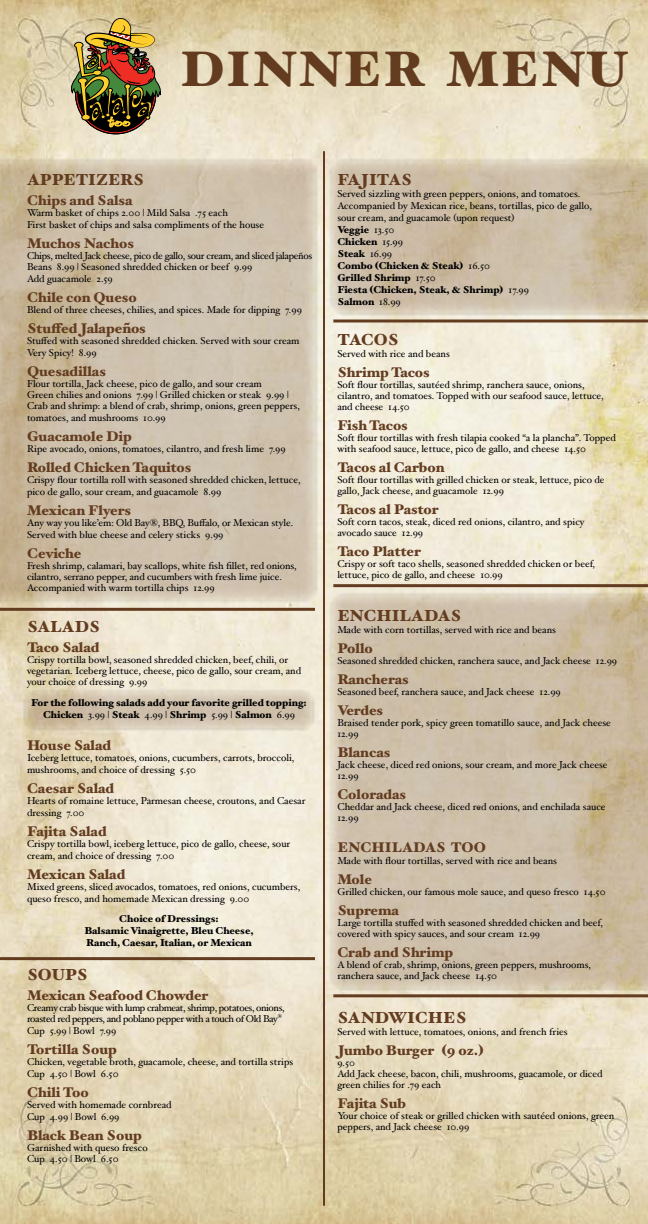
<style>
.page{position:relative;width:648px;height:1224px;background:#fff}
.page>*{position:absolute;margin:0;border:0;box-sizing:border-box;transform-origin:0 0}
.t1{font:900 50px "Hoefler Text";letter-spacing:.03em;color:#633c20}
.t2{font:900 16px "Hoefler Text";color:#633c20}
.t3{font:900 14px "Hoefler Text";color:#633c20}
.t4{font:10px/11px "Hoefler Text";color:#000}
.t5{font:900 10px/12px "Hoefler Text";color:#000;text-align:center}
.t6{font:10px/11px "Hoefler Text";letter-spacing:-.04em;color:#000}
.t7{font:10px/11px "Hoefler Text";letter-spacing:-.03em;color:#000}
.s1{font-weight:400}
.s2{font-weight:900}
</style>
<div class="page">
<img style="left:0;top:0;width:648px;height:1224px">
<svg style="left:71px;top:18px;width:90px;height:116px;background:#8f7648"></svg>
<hr style="left:323px;top:151px;width:2px;height:1055px;background:#633c20">
<hr style="left:333px;top:320px;width:315px;height:2px;background:#633c20">
<hr style="left:333px;top:584px;width:315px;height:3px;background:#633c20">
<hr style="left:333px;top:994px;width:315px;height:3px;background:#633c20">
<hr style="left:0;top:957px;width:315px;height:3px;background:#633c20">
<hr style="left:0;top:608px;width:315px;height:3px;background:#633c20">
<svg style="left:0;top:158px;width:318px;height:445px;background:#cdbfa9"></svg>
<svg style="left:27px;top:693px;width:284px;height:34px;background:#d1c2ac"></svg>
<svg style="left:329px;top:158px;width:319px;height:158px;background:#cdbea6"></svg>
<svg style="left:329px;top:592px;width:319px;height:399px;background:#cebfa7"></svg>
<h1 class="t1" style="left:180px;top:39px;width:449px">DINNER MENU</h1>
<h2 class="t2" style="left:27px;top:170px;width:118px">APPETIZERS</h2>
<h3 class="t3" style="left:27px;top:192px;width:107px">Chips and Salsa</h3>
<p class="t4" style="left:27px;top:206px;width:239px;line-height:12px">Warm basket of chips 2.00 | Mild Salsa .75 each<br>First basket of chips and salsa compliments of the house</p>
<h3 class="t3" style="left:27px;top:235px;width:109px">Muchos Nachos</h3>
<p class="t7" style="left:27px;top:250px;width:287px">Chips, melted Jack cheese, pico de gallo, sour cream, and sliced jalapeños<br>Beans 8.99 | Seasoned shredded chicken or beef 9.99</p>
<p class="t4" style="left:27px;top:273px;width:87px">Add guacamole 2.59</p>
<h3 class="t3" style="left:27px;top:289px;width:111px">Chile con Queso</h3>
<p class="t4" style="left:27px;top:304px;width:276px">Blend of three cheeses, chilies, and spices. Made for dipping 7.99</p>
<h3 class="t3" style="left:27px;top:320px;width:120px">Stuffed Jalapeños</h3>
<p class="t4" style="left:27px;top:334px;width:274px;line-height:12px">Stuffed with seasoned shredded chicken. Served with sour cream<br>Very Spicy! 8.99</p>
<h3 class="t3" style="left:27px;top:363px;width:81px">Quesadillas</h3>
<p class="t4" style="left:27px;top:378px;width:274px">Flour tortilla, Jack cheese, pico de gallo, and sour cream<br>Green chilies and onions 7.99 | Grilled chicken or steak 9.99 |<br>Crab and shrimp: a blend of crab, shrimp, onions, green peppers,</p>
<p class="t4" style="left:27px;top:412px;width:140px">tomatoes, and mushrooms 10.99</p>
<h3 class="t3" style="left:27px;top:428px;width:106px">Guacamole Dip</h3>
<p class="t4" style="left:27px;top:443px;width:260px">Ripe avocado, onions, tomatoes, cilantro, and fresh lime 7.99</p>
<h3 class="t3" style="left:27px;top:459px;width:166px">Rolled Chicken Taquitos</h3>
<p class="t4" style="left:27px;top:473px;width:275px;line-height:12px">Crispy flour tortilla roll with seasoned shredded chicken, lettuce, pico de gallo, sour cream, and guacamole 8.99</p>
<h3 class="t3" style="left:27px;top:502px;width:106px">Mexican Flyers</h3>
<p class="t4" style="left:27px;top:516px;width:268px;line-height:12px">Any way you like’em: Old Bay®, BBQ, Buffalo, or Mexican style.<br>Served with blue cheese and celery sticks 9.99</p>
<h3 class="t3" style="left:27px;top:545px;width:56px">Ceviche</h3>
<p class="t4" style="left:27px;top:560px;width:271px">Fresh shrimp, calamari, bay scallops, white fish fillet, red onions, cilantro, serrano pepper, and cucumbers with fresh lime juice.<br>Accompanied with warm tortilla chips 12.99</p>
<h2 class="t2" style="left:27px;top:617px;width:74px">SALADS</h2>
<h3 class="t3" style="left:27px;top:639px;width:74px">Taco Salad</h3>
<p class="t4" style="left:27px;top:654px;width:276px">Crispy tortilla bowl, seasoned shredded chicken, beef, chili, or vegetarian. Iceberg lettuce, cheese, pico de gallo, sour cream, and your choice of dressing 9.99</p>
<p class="t5" style="left:31px;top:697px;width:277px">For the following salads add your favorite grilled topping:<br>Chicken <span class="s1">3.99 |</span> Steak <span class="s1">4.99 |</span> Shrimp <span class="s1">5.99 |</span> Salmon <span class="s1">6.99</span></p>
<h3 class="t3" style="left:27px;top:737px;width:86px">House Salad</h3>
<p class="t4" style="left:27px;top:752px;width:269px;line-height:12px">Iceberg lettuce, tomatoes, onions, cucumbers, carrots, broccoli, mushrooms, and choice of dressing 5.50</p>
<h3 class="t3" style="left:27px;top:780px;width:89px">Caesar Salad</h3>
<p class="t4" style="left:27px;top:795px;width:280px;line-height:12px">Hearts of romaine lettuce, Parmesan cheese, croutons, and Caesar dressing 7.00</p>
<h3 class="t3" style="left:27px;top:823px;width:81px">Fajita Salad</h3>
<p class="t4" style="left:27px;top:838px;width:265px;line-height:12px">Crispy tortilla bowl, iceberg lettuce, pico de gallo, cheese, sour cream, and choice of dressing 7.00</p>
<h3 class="t3" style="left:27px;top:866px;width:100px">Mexican Salad</h3>
<p class="t4" style="left:27px;top:881px;width:275px;line-height:12px">Mixed greens, sliced avocados, tomatoes, red onions, cucumbers, queso fresco, and homemade Mexican dressing 9.00</p>
<p class="t5" style="left:84px;top:913px;width:171px">Choice of Dressings:<br>Balsamic Vinaigrette, Bleu Cheese,<br>Ranch, Caesar, Italian, or Mexican</p>
<h2 class="t2" style="left:27px;top:965px;width:62px">SOUPS</h2>
<h3 class="t3" style="left:27px;top:987px;width:183px">Mexican Seafood Chowder</h3>
<p class="t6" style="left:27px;top:1002px;width:259px">Creamy crab bisque with lump crabmeat, shrimp, potatoes, onions, roasted red peppers, and poblano pepper with a touch of Old Bay<sup>®</sup></p>
<p class="t4" style="left:27px;top:1025px;width:91px">Cup 5.99 | Bowl 7.99</p>
<h3 class="t3" style="left:27px;top:1041px;width:91px">Tortilla Soup</h3>
<p class="t4" style="left:27px;top:1055px;width:268px;line-height:12px">Chicken, vegetable broth, guacamole, cheese, and tortilla strips<br>Cup 4.50 | Bowl 6.50</p>
<h3 class="t3" style="left:27px;top:1084px;width:63px">Chili Too</h3>
<p class="t4" style="left:27px;top:1098px;width:146px;line-height:12px">Served with homemade cornbread<br>Cup 4.99 | Bowl 6.99</p>
<h3 class="t3" style="left:27px;top:1127px;width:116px">Black Bean Soup</h3>
<p class="t4" style="left:27px;top:1142px;width:122px">Garnished with queso fresco<br>Cup 4.50 | Bowl 6.50</p>
<h2 class="t2" style="left:337px;top:170px;width:76px">FAJITAS</h2>
<p class="t4" style="left:337px;top:187px;width:256px;line-height:12px">Served sizzling with green peppers, onions, and tomatoes.<br>Accompanied by Mexican rice, beans, tortillas, pico de gallo, sour cream, and guacamole (upon request)<br><span class="s2">Veggie</span> 13.50<br><span class="s2">Chicken</span> 15.99<br><span class="s2">Steak</span> 16.99<br><span class="s2">Combo (Chicken &amp; Steak)</span> 16.50<br><span class="s2">Grilled Shrimp</span> 17.50<br><span class="s2">Fiesta (Chicken, Steak, &amp; Shrimp)</span> 17.99<br><span class="s2">Salmon</span> 18.99</p>
<h2 class="t2" style="left:337px;top:330px;width:63px">TACOS</h2>
<p class="t4" style="left:337px;top:348px;width:114px">Served with rice and beans</p>
<h3 class="t3" style="left:337px;top:364px;width:94px">Shrimp Tacos</h3>
<p class="t4" style="left:337px;top:379px;width:268px">Soft flour tortillas, sautéed shrimp, ranchera sauce, onions, cilantro, and tomatoes. Topped with our seafood sauce, lettuce, and cheese 14.50</p>
<h3 class="t3" style="left:337px;top:417px;width:72px">Fish Tacos</h3>
<p class="t4" style="left:337px;top:432px;width:280px">Soft flour tortillas with fresh tilapia cooked “a la plancha”. Topped with seafood sauce, lettuce, pico de gallo, and cheese 14.50</p>
<h3 class="t3" style="left:337px;top:459px;width:109px">Tacos al Carbon</h3>
<p class="t4" style="left:337px;top:474px;width:269px">Soft flour tortillas with grilled chicken or steak, lettuce, pico de gallo, Jack cheese, and guacamole 12.99</p>
<h3 class="t3" style="left:337px;top:501px;width:103px">Tacos al Pastor</h3>
<p class="t4" style="left:337px;top:516px;width:249px">Soft corn tacos, steak, diced red onions, cilantro, and spicy avocado sauce 12.99</p>
<h3 class="t3" style="left:337px;top:543px;width:85px">Taco Platter</h3>
<p class="t4" style="left:337px;top:558px;width:259px">Crispy or soft taco shells, seasoned shredded chicken or beef, lettuce, pico de gallo, and cheese 10.99</p>
<h2 class="t2" style="left:337px;top:606px;width:125px">ENCHILADAS</h2>
<p class="t4" style="left:337px;top:624px;width:220px">Made with corn tortillas, served with rice and beans</p>
<h3 class="t3" style="left:337px;top:640px;width:37px">Pollo</h3>
<p class="t4" style="left:337px;top:655px;width:281px">Seasoned shredded chicken, ranchera sauce, and Jack cheese 12.99</p>
<h3 class="t3" style="left:337px;top:671px;width:73px">Rancheras</h3>
<p class="t4" style="left:337px;top:686px;width:225px">Seasoned beef, ranchera sauce, and Jack cheese 12.99</p>
<h3 class="t3" style="left:337px;top:702px;width:47px">Verdes</h3>
<p class="t4" style="left:337px;top:717px;width:275px">Braised tender pork, spicy green tomatillo sauce, and Jack cheese<br>12.99</p>
<h3 class="t3" style="left:337px;top:744px;width:55px">Blancas</h3>
<p class="t4" style="left:337px;top:759px;width:272px">Jack cheese, diced red onions, sour cream, and more Jack cheese<br>12.99</p>
<h3 class="t3" style="left:337px;top:786px;width:70px">Coloradas</h3>
<p class="t4" style="left:337px;top:801px;width:270px">Cheddar and Jack cheese, diced red onions, and enchilada sauce<br>12.99</p>
<h3 class="t3" style="left:337px;top:839px;width:150px">ENCHILADAS TOO</h3>
<p class="t4" style="left:337px;top:855px;width:221px">Made with flour tortillas, served with rice and beans</p>
<h3 class="t3" style="left:337px;top:871px;width:36px">Mole</h3>
<p class="t4" style="left:337px;top:886px;width:270px">Grilled chicken, our famous mole sauce, and queso fresco 14.50</p>
<h3 class="t3" style="left:337px;top:902px;width:63px">Suprema</h3>
<p class="t4" style="left:337px;top:917px;width:267px">Large tortilla stuffed with seasoned shredded chicken and beef, covered with spicy sauces, and sour cream 12.99</p>
<h3 class="t3" style="left:337px;top:944px;width:117px">Crab and Shrimp</h3>
<p class="t4" style="left:337px;top:959px;width:255px">A blend of crab, shrimp, onions, green peppers, mushrooms, ranchera sauce, and Jack cheese 14.50</p>
<h2 class="t2" style="left:337px;top:1008px;width:131px">SANDWICHES</h2>
<p class="t4" style="left:337px;top:1026px;width:232px">Served with lettuce, tomatoes, onions, and french fries</p>
<h3 class="t3" style="left:337px;top:1042px;width:148px">Jumbo Burger (9 oz.)</h3>
<p class="t4" style="left:337px;top:1057px;width:267px">9.50<br>Add Jack cheese, bacon, chili, mushrooms, guacamole, or diced green chilies for .79 each</p>
<h3 class="t3" style="left:337px;top:1095px;width:70px">Fajita Sub</h3>
<p class="t4" style="left:337px;top:1110px;width:279px">Your choice of steak or grilled chicken with sautéed onions, green peppers, and Jack cheese 10.99</p>
</div>
